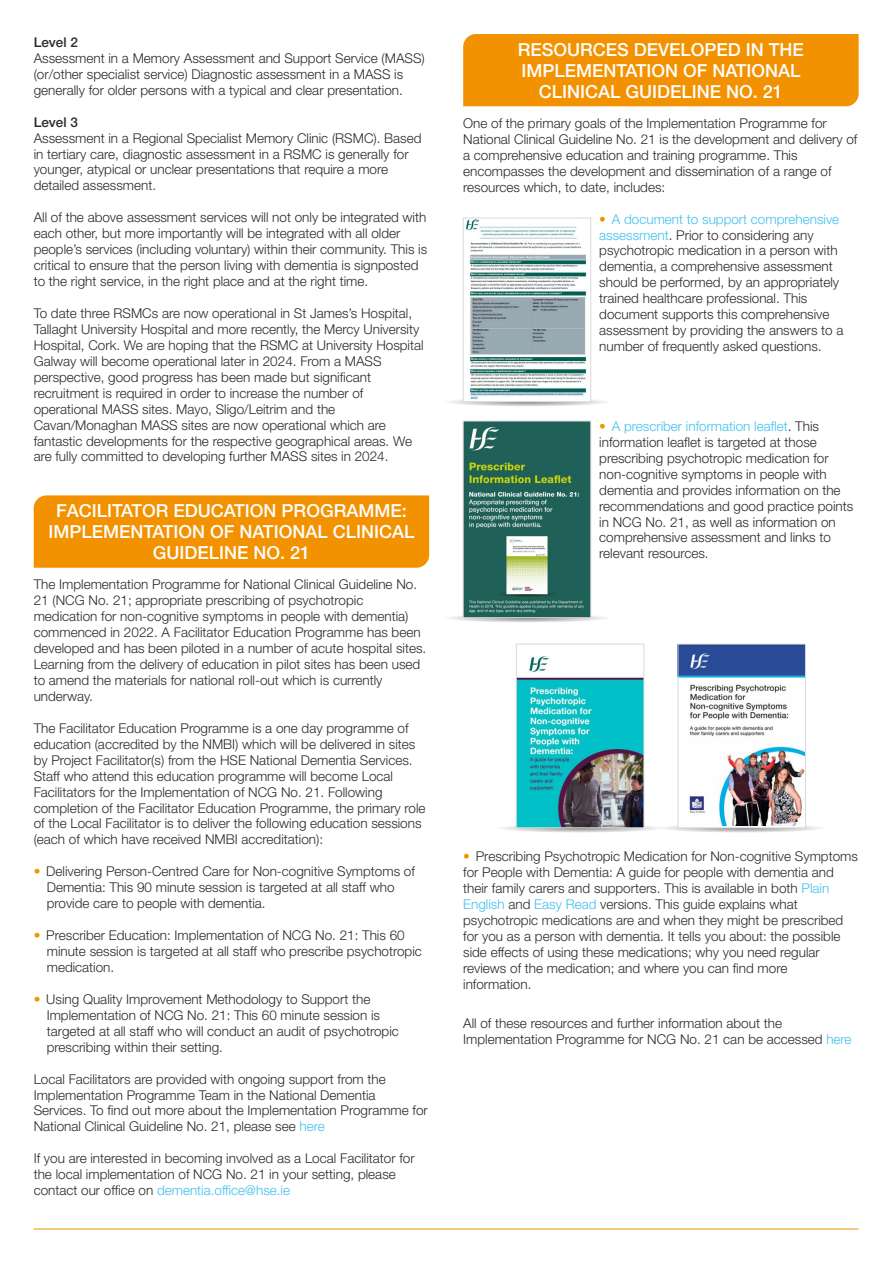
<style>
.page{position:relative;width:893px;height:1263px;background:#fff}
.page>*{position:absolute;margin:0;border:0;box-sizing:border-box;transform-origin:0 0}
.t1{font:500 18px/21.1px "Helvetica Neue LT Std";color:#fefefe;text-align:center}
.t2{font:300 13.5px/15.9px "Helvetica Neue LT Std";color:#2b2a29}
.t3{font:500 13.5px "Helvetica Neue LT Std";color:#2b2a29}
.s1{color:#f39200}
.s2{color:#41c0f0}
</style>
<div class="page">
<svg style="left:657px;top:823px;width:170px;height:10px"></svg>
<svg style="left:495px;top:823px;width:170px;height:10px"></svg>
<svg style="left:442px;top:613px;width:170px;height:9px"></svg>
<svg style="left:442px;top:397px;width:170px;height:9px"></svg>
<div style="left:34px;top:495px;width:395px;height:73px;background:#f39200"></div>
<div style="left:463px;top:34px;width:396px;height:72px;background:#f39200"></div>
<img style="left:465px;top:220px;width:124px;height:180px">
<div style="left:463px;top:218px;width:128px;height:184px;border:1px solid #d9dada"></div>
<img style="left:465px;top:423px;width:124px;height:193px">
<div style="left:463px;top:421px;width:128px;height:197px;border:1px solid #d9dada"></div>
<img style="left:518px;top:656px;width:124px;height:170px">
<div style="left:516px;top:644px;width:128px;height:184px;border:1px solid #d9dada"></div>
<img style="left:680px;top:646px;width:124px;height:179px">
<div style="left:678px;top:644px;width:128px;height:184px;border:1px solid #d9dada"></div>
<hr style="left:34px;top:1228px;width:825px;height:1px;background:#f39200">
<p class="t3" style="left:34px;top:37px;width:46px">Level 2</p>
<p class="t2" style="left:34px;top:52px;width:393px">Assessment in a Memory Assessment and Support Service (MASS) (or/other specialist service) Diagnostic assessment in a MASS is generally for older persons with a typical and clear presentation.</p>
<p class="t3" style="left:34px;top:117px;width:46px">Level 3</p>
<p class="t2" style="left:34px;top:132px;width:389px">Assessment in a Regional Specialist Memory Clinic (RSMC). Based in tertiary care, diagnostic assessment in a RSMC is generally for younger, atypical or unclear presentations that require a more detailed assessment.</p>
<p class="t2" style="left:34px;top:211px;width:395px">All of the above assessment services will not only be integrated with each other, but more importantly will be integrated with all older people’s services (including voluntary) within their community. This is critical to ensure that the person living with dementia is signposted to the right service, in the right place and at the right time.</p>
<p class="t2" style="left:34px;top:307px;width:391px">To date three RSMCs are now operational in St James’s Hospital, Tallaght University Hospital and more recently, the Mercy University Hospital, Cork. We are hoping that the RSMC at University Hospital Galway will become operational later in 2024. From a MASS perspective, good progress has been made but significant recruitment is required in order to increase the number of operational MASS sites. Mayo, Sligo/Leitrim and the Cavan/Monaghan MASS sites are now operational which are fantastic developments for the respective geographical areas. We are fully committed to developing further MASS sites in 2024.</p>
<h1 class="t1" style="left:49px;top:503px;width:367px">FACILITATOR EDUCATION PROGRAMME:<br>IMPLEMENTATION OF NATIONAL CLINICAL<br>GUIDELINE NO. 21</h1>
<p class="t2" style="left:34px;top:578px;width:394px">The Implementation Programme for National Clinical Guideline No.<br>21 (NCG No. 21; appropriate prescribing of psychotropic medication for non-cognitive symptoms in people with dementia) commenced in 2022. A Facilitator Education Programme has been developed and has been piloted in a number of acute hospital sites.<br>Learning from the delivery of education in pilot sites has been used to amend the materials for national roll-out which is currently underway.</p>
<p class="t2" style="left:34px;top:722px;width:393px">The Facilitator Education Programme is a one day programme of education (accredited by the NMBI) which will be delivered in sites by Project Facilitator(s) from the HSE National Dementia Services.<br>Staff who attend this education programme will become Local Facilitators for the Implementation of NCG No. 21. Following completion of the Facilitator Education Programme, the primary role of the Local Facilitator is to deliver the following education sessions (each of which have received NMBI accreditation):</p>
<p class="t2" style="left:47px;top:865px;width:370px;text-indent:-13px"><span class="s1">•</span> Delivering Person-Centred Care for Non-cognitive Symptoms of<br>Dementia: This 90 minute session is targeted at all staff who provide care to people with dementia.</p>
<p class="t2" style="left:47px;top:929px;width:377px;text-indent:-13px"><span class="s1">•</span> Prescriber Education: Implementation of NCG No. 21: This 60 minute session is targeted at all staff who prescribe psychotropic medication.</p>
<p class="t2" style="left:47px;top:993px;width:354px;text-indent:-13px"><span class="s1">•</span> Using Quality Improvement Methodology to Support the Implementation of NCG No. 21: This 60 minute session is targeted at all staff who will conduct an audit of psychotropic prescribing within their setting.</p>
<p class="t2" style="left:34px;top:1073px;width:396px">Local Facilitators are provided with ongoing support from the Implementation Programme Team in the National Dementia Services. To find out more about the Implementation Programme for National Clinical Guideline No. 21, please see <span class="s2">here</span></p>
<p class="t2" style="left:34px;top:1152px;width:382px">If you are interested in becoming involved as a Local Facilitator for the local implementation of NCG No. 21 in your setting, please contact our office on <span class="s2">dementia.office@hse.ie</span></p>
<h1 class="t1" style="left:518px;top:41px;width:288px">RESOURCES DEVELOPED IN THE<br>IMPLEMENTATION OF NATIONAL<br>CLINICAL GUIDELINE NO. 21</h1>
<p class="t2" style="left:463px;top:117px;width:396px">One of the primary goals of the Implementation Programme for National Clinical Guideline No. 21 is the development and delivery of a comprehensive education and training programme. This encompasses the development and dissemination of a range of resources which, to date, includes:</p>
<p class="t2" style="left:599px;top:213px;width:246px"><span class="s1">•</span> <span class="s2">A document to support comprehensive assessment</span>. Prior to considering any psychotropic medication in a person with dementia, a comprehensive assessment should be performed, by an appropriately trained healthcare professional. This document supports this comprehensive assessment by providing the answers to a number of frequently asked questions.</p>
<p class="t2" style="left:599px;top:420px;width:256px"><span class="s1">•</span> <span class="s2">A prescriber information leaflet</span>. This information leaflet is targeted at those prescribing psychotropic medication for non-cognitive symptoms in people with dementia and provides information on the recommendations and good practice points in NCG No. 21, as well as information on comprehensive assessment and links to relevant resources.</p>
<p class="t2" style="left:463px;top:850px;width:396px"><span class="s1">•</span> Prescribing Psychotropic Medication for Non-cognitive Symptoms for People with Dementia: A guide for people with dementia and their family carers and supporters. This is available in both <span class="s2">Plain English</span> and <span class="s2">Easy Read</span> versions. This guide explains what psychotropic medications are and when they might be prescribed for you as a person with dementia. It tells you about: the possible side effects of using these medications; why you need regular reviews of the medication; and where you can find more information.</p>
<p class="t2" style="left:463px;top:1017px;width:390px">All of these resources and further information about the<br>Implementation Programme for NCG No. 21 can be accessed <span class="s2">here</span></p>
</div>
